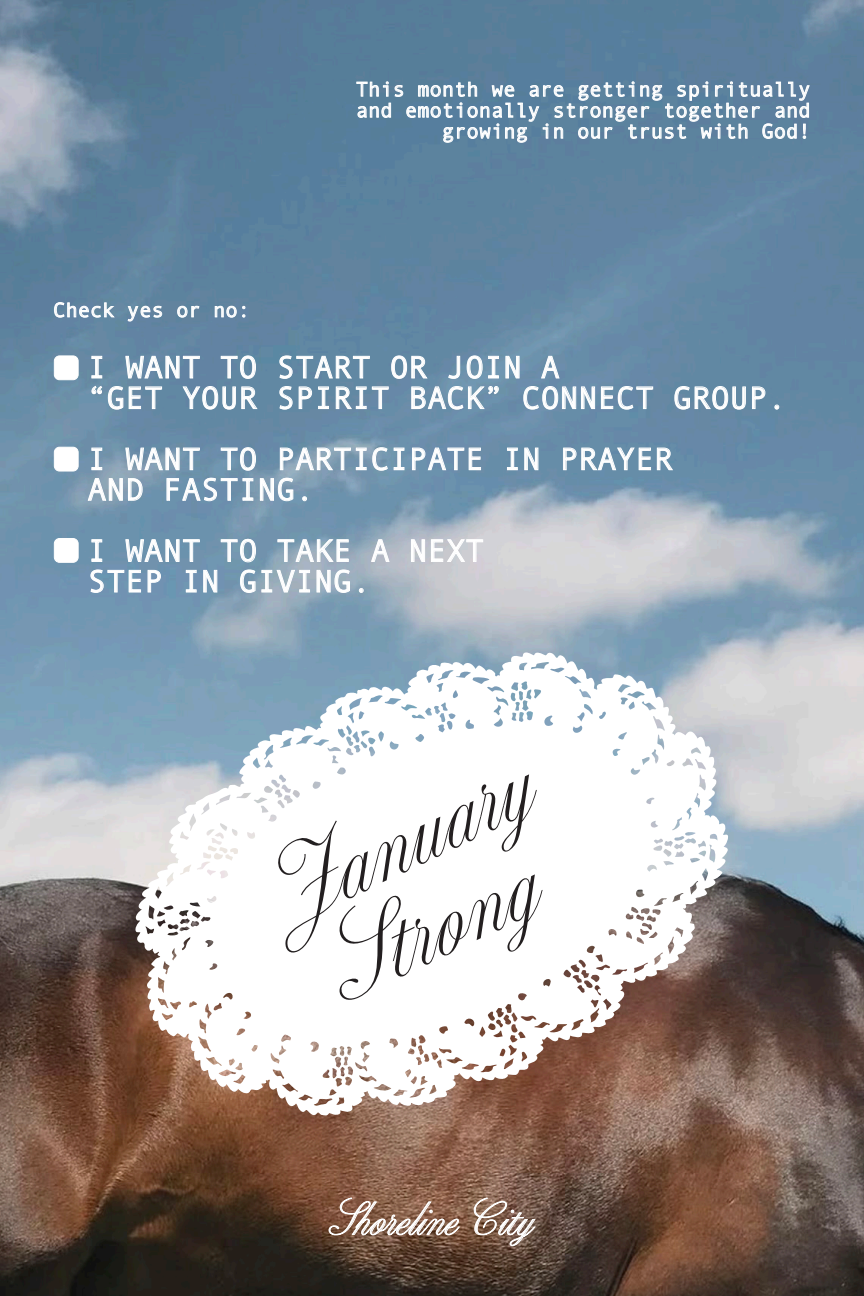
<style>
.page{position:relative;width:864px;height:1296px;background:#fff}
.page>*{position:absolute;margin:0;border:0;box-sizing:border-box;transform-origin:0 0}
.t1{font:99.6px/92.4px "Altesse Std Regular 24 pt";color:#231f20}
.t2{font:43.2px "Altesse Std Regular 24 pt";color:#fff}
.t3{font:31.5px/30.6px "Andale Mono";color:#fff}
.t4{font:20.4px/21px "Andale Mono";color:#fff;text-align:right}
</style>
<div class="page">
<img style="left:0;top:0;width:864px;height:1296px">
<svg style="left:133px;top:652px;width:597px;height:464px"></svg>
<svg style="left:357px;top:82px;width:453px;height:61px;background:#7696ae"></svg>
<svg style="left:54px;top:302px;width:60px;height:15px"></svg>
<svg style="left:128px;top:306px;width:34px;height:15px"></svg>
<svg style="left:177px;top:306px;width:22px;height:11px"></svg>
<svg style="left:215px;top:306px;width:30px;height:11px"></svg>
<svg style="left:92px;top:356px;width:10px;height:22px"></svg>
<svg style="left:126px;top:356px;width:74px;height:22px;background:#8ca6bb"></svg>
<svg style="left:221px;top:356px;width:35px;height:23px"></svg>
<svg style="left:280px;top:356px;width:90px;height:23px;background:#82a1b6"></svg>
<svg style="left:391px;top:356px;width:36px;height:23px"></svg>
<svg style="left:448px;top:356px;width:12px;height:23px"></svg>
<svg style="left:467px;top:356px;width:15px;height:23px"></svg>
<svg style="left:488px;top:356px;width:11px;height:22px"></svg>
<svg style="left:506px;top:356px;width:13px;height:22px"></svg>
<svg style="left:541px;top:356px;width:18px;height:22px"></svg>
<svg style="left:92px;top:386px;width:10px;height:8px"></svg>
<svg style="left:108px;top:386px;width:15px;height:23px"></svg>
<svg style="left:129px;top:387px;width:33px;height:22px"></svg>
<svg style="left:183px;top:386px;width:53px;height:23px"></svg>
<svg style="left:242px;top:387px;width:15px;height:22px"></svg>
<svg style="left:280px;top:386px;width:12px;height:23px"></svg>
<svg style="left:299px;top:387px;width:13px;height:22px"></svg>
<svg style="left:318px;top:387px;width:11px;height:22px"></svg>
<svg style="left:336px;top:387px;width:53px;height:22px"></svg>
<svg style="left:412px;top:386px;width:87px;height:23px;background:#8ba8bd"></svg>
<svg style="left:524px;top:386px;width:71px;height:23px;background:#90abc0"></svg>
<svg style="left:601px;top:386px;width:52px;height:23px"></svg>
<svg style="left:675px;top:386px;width:71px;height:23px;background:#8aa6ba"></svg>
<svg style="left:752px;top:387px;width:13px;height:22px"></svg>
<svg style="left:775px;top:405px;width:4px;height:4px"></svg>
<svg style="left:92px;top:448px;width:10px;height:22px"></svg>
<svg style="left:126px;top:448px;width:74px;height:22px;background:#99b0c2"></svg>
<svg style="left:221px;top:447px;width:35px;height:23px"></svg>
<svg style="left:280px;top:447px;width:108px;height:23px;background:#99b0c2"></svg>
<svg style="left:394px;top:448px;width:10px;height:22px"></svg>
<svg style="left:412px;top:448px;width:69px;height:22px;background:#8da7be"></svg>
<svg style="left:507px;top:448px;width:11px;height:22px"></svg>
<svg style="left:525px;top:448px;width:13px;height:22px"></svg>
<svg style="left:563px;top:448px;width:13px;height:22px"></svg>
<svg style="left:582px;top:448px;width:69px;height:22px;background:#8aa7bc"></svg>
<svg style="left:657px;top:448px;width:16px;height:22px"></svg>
<svg style="left:88px;top:478px;width:54px;height:23px"></svg>
<svg style="left:167px;top:478px;width:70px;height:23px;background:#8aa6bd"></svg>
<svg style="left:243px;top:478px;width:10px;height:23px"></svg>
<svg style="left:260px;top:478px;width:33px;height:23px"></svg>
<svg style="left:302px;top:497px;width:5px;height:4px"></svg>
<svg style="left:92px;top:539px;width:10px;height:23px"></svg>
<svg style="left:126px;top:539px;width:74px;height:23px;background:#92aec2"></svg>
<svg style="left:221px;top:539px;width:35px;height:23px"></svg>
<svg style="left:278px;top:539px;width:71px;height:23px;background:#a9bac8"></svg>
<svg style="left:371px;top:539px;width:18px;height:23px"></svg>
<svg style="left:411px;top:539px;width:14px;height:23px"></svg>
<svg style="left:431px;top:539px;width:52px;height:23px"></svg>
<svg style="left:91px;top:570px;width:50px;height:23px"></svg>
<svg style="left:148px;top:570px;width:13px;height:22px"></svg>
<svg style="left:186px;top:570px;width:11px;height:22px"></svg>
<svg style="left:203px;top:570px;width:14px;height:22px"></svg>
<svg style="left:240px;top:570px;width:15px;height:23px"></svg>
<svg style="left:262px;top:570px;width:48px;height:22px"></svg>
<svg style="left:317px;top:570px;width:33px;height:23px"></svg>
<svg style="left:359px;top:588px;width:5px;height:5px"></svg>
<div style="left:54px;top:356px;width:24px;height:24px;background:#fff;border-radius:5px"></div>
<div style="left:54px;top:356px;width:24px;height:24px;border:1px solid #fff;border-radius:5px"></div>
<div style="left:54px;top:447px;width:24px;height:24px;background:#fff;border-radius:5px"></div>
<div style="left:54px;top:447px;width:24px;height:24px;border:1px solid #fff;border-radius:5px"></div>
<div style="left:54px;top:539px;width:24px;height:23px;background:#fff;border-radius:5px"></div>
<div style="left:54px;top:538px;width:24px;height:24px;border:1px solid #fff;border-radius:5px"></div>
<svg style="left:328px;top:1197px;width:133px;height:39px;background:#9d7d6b"></svg>
<svg style="left:473px;top:1197px;width:63px;height:49px;background:#957c6e"></svg>
<p class="t4" style="left:356px;top:78px;width:456px">This month we are getting spiritually and emotionally stronger together and growing in our trust with God!</p>
<p class="t4" style="left:53px;top:298px;width:198px">Check yes or no:</p>
<p class="t3" style="left:88px;top:350px;width:700px">I WANT TO START OR JOIN A<br>“GET YOUR SPIRIT BACK” CONNECT GROUP.</p>
<p class="t3" style="left:88px;top:442px;width:587px">I WANT TO PARTICIPATE IN PRAYER<br>AND FASTING.</p>
<p class="t3" style="left:88px;top:534px;width:398px">I WANT TO TAKE A NEXT<br>STEP IN GIVING.</p>
<h1 class="t1" style="left:262px;top:852px;width:273px;rotate:-26deg">January<br>Strong</h1>
<h2 class="t2" style="left:330px;top:1193px;width:205px">Shoreline City</h2>
</div>
